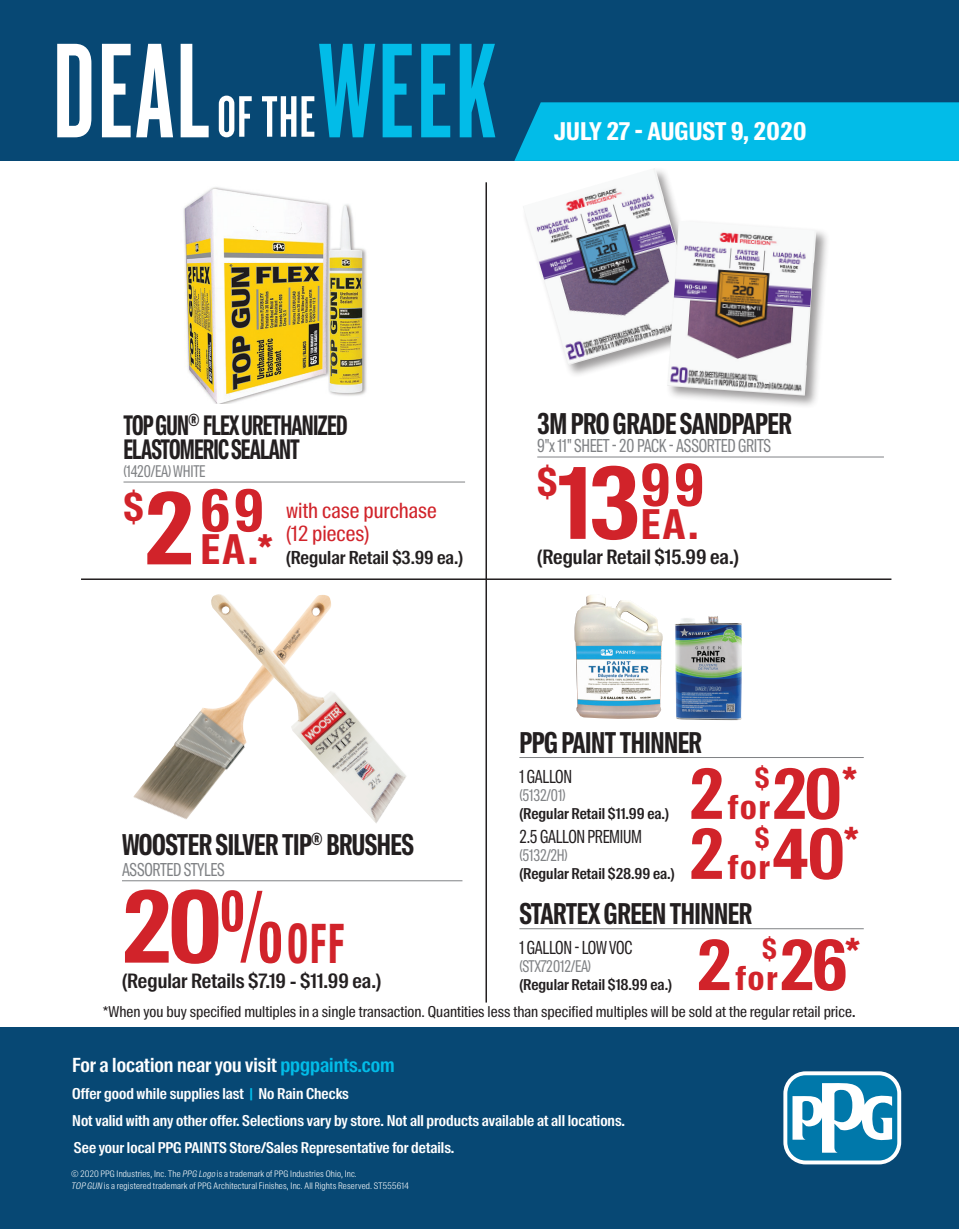
<style>
.page{position:relative;width:959px;height:1229px;background:#fff}
.page>*{position:absolute;margin:0;border:0;box-sizing:border-box;transform-origin:0 0}
.t1{font:700 99px "Suisse Intl Cond";color:#d1232a}
.t2{font:700 69px "Suisse Intl Cond";color:#d1232a}
.t3{font:700 57.75px "Suisse Intl Cond";color:#d1232a}
.t4{font:700 41.1px "Suisse Intl Cond";color:#d1232a}
.t5{font:700 38.55px "Suisse Intl Cond";color:#d1232a}
.t6{font:700 33.3px "Suisse Intl Cond";letter-spacing:.055em;color:#d1232a}
.t7{font:700 28.8px "Suisse Intl Cond";letter-spacing:-.02em;color:#231f20;scale:.83 1}
.t8{font:700 28.05px "Suisse Intl Cond";color:#d1232a}
.t9{font:700 27px/24px "Suisse Intl Cond";letter-spacing:-.04em;color:#231f20;scale:.75 1}
.t10{font:700 24.6px "Suisse Intl Cond";color:#fff}
.t11{font:21px/22.5px "Suisse Intl Cond";color:#d1232a}
.t12{font:600 19.95px "Suisse Intl Cond";color:#231f20}
.t13{font:600 19.5px "Suisse Intl Cond";color:#fff}
.t14{font:18px "Suisse Intl Cond";letter-spacing:-.02em;color:#231f20;scale:.83 1}
.t15{font:600 18px "Suisse Intl Cond";color:#231f20}
.t16{font:17.85px "Suisse Intl Cond";letter-spacing:-.02em;color:#808285;scale:.83 1}
.t17{font:16.2px "Suisse Intl Cond";letter-spacing:-.02em;color:#808285;scale:.83 1}
.t18{font:600 15px/27px "Suisse Intl Cond";color:#fff}
.t19{font:15px "Suisse Intl Cond";color:#231f20}
.t20{font:600 15px "Suisse Intl Cond";color:#231f20}
.t21{font:300 9px/12px "Suisse Intl Cond";letter-spacing:.025em;color:#fff}
.s1{font-size:99px}
.s2{font-size:54px}
.s3{font-size:69px}
.s4{font-size:18px}
.s5{color:#02bce8}
.s6{font-style:italic}
</style>
<div class="page">
<div style="left:0;top:0;width:958px;height:161px;background:#074874"></div>
<svg style="left:219px;top:44px;width:276px;height:93px"></svg>
<svg style="left:57px;top:44px;width:152px;height:93px"></svg>
<svg style="left:514px;top:102px;width:444px;height:59px;background:#02b6e2"></svg>
<div style="left:0;top:1027px;width:958px;height:201px;background:#074874"></div>
<svg style="left:783px;top:1071px;width:118px;height:93px"></svg>
<div style="left:787px;top:1075px;width:110px;height:85px;background:#0078aa;border-radius:18px"></div>
<svg style="left:792px;top:1081px;width:100px;height:71px"></svg>
<hr style="left:123px;top:482px;width:342px;height:1px;background:#808285">
<hr style="left:122px;top:880px;width:340px;height:1px;background:#808285">
<hr style="left:537px;top:457px;width:347px;height:1px;background:#808285">
<hr style="left:81px;top:578px;width:810px;height:2px;background:#231f20">
<hr style="left:485px;top:182px;width:2px;height:820px;background:#231f20">
<img style="left:675px;top:616px;width:67px;height:104px">
<img style="left:574px;top:595px;width:88px;height:124px">
<img style="left:183px;top:187px;width:184px;height:217px">
<div style="left:521px;top:167px;width:193px;height:211px;background:#231f20;opacity:.45"></div>
<img style="left:522px;top:168px;width:178px;height:197px">
<div style="left:665px;top:219px;width:165px;height:190px;background:#231f20;opacity:.45"></div>
<img style="left:667px;top:221px;width:149px;height:174px">
<img style="left:133px;top:708px;width:77px;height:111px">
<img style="left:210px;top:594px;width:196px;height:229px">
<hr style="left:519px;top:757px;width:344px;height:1px;background:#808285">
<hr style="left:519px;top:928px;width:344px;height:1px;background:#808285">
<h3 class="t10" style="left:554px;top:116px;width:254px">JULY 27 - AUGUST 9, 2020</h3>
<h3 class="t9" style="left:123px;top:414px;width:300px">TOP GUN<sup>®</sup> FLEX URETHANIZED<br>ELASTOMERIC SEALANT</h3>
<p class="t17" style="left:123px;top:462px;width:100px">(1420/EA) WHITE</p>
<h3 class="t5" style="left:123px;top:485px;width:22px">$</h3>
<h3 class="t3" style="left:144px;top:477px;width:121px"><span class="s1">2</span>69</h3>
<h3 class="t11" style="left:286px;top:499px;width:152px">with case purchase (12 pieces)</h3>
<h3 class="t4" style="left:200px;top:526px;width:74px">EA.*</h3>
<p class="t15" style="left:286px;top:547px;width:178px">(Regular Retail $3.99 ea.)</p>
<h3 class="t7" style="left:537px;top:407px;width:308px">3M PRO GRADE SANDPAPER</h3>
<p class="t16" style="left:537px;top:435px;width:283px">9"x 11" SHEET - 20 PACK - ASSORTED GRITS</p>
<h3 class="t5" style="left:537px;top:460px;width:22px">$</h3>
<h1 class="t1" style="left:558px;top:446px;width:148px">13<sup>99</sup></h1>
<h3 class="t4" style="left:640px;top:500px;width:59px">EA.</h3>
<h3 class="t12" style="left:537px;top:546px;width:203px">(Regular Retail $15.99 ea.)</h3>
<h3 class="t7" style="left:122px;top:827px;width:353px">WOOSTER SILVER TIP<sup>®</sup> BRUSHES</h3>
<p class="t16" style="left:122px;top:859px;width:125px">ASSORTED STYLES</p>
<h1 class="t1" style="left:122px;top:870px;width:224px">20%<span class="s2">OFF</span></h1>
<h3 class="t12" style="left:122px;top:969px;width:261px">(Regular Retails $7.19 - $11.99 ea.)</h3>
<h3 class="t7" style="left:519px;top:726px;width:222px">PPG PAINT THINNER</h3>
<p class="t14" style="left:519px;top:766px;width:65px">1 GALLON</p>
<p class="t17" style="left:519px;top:785px;width:57px">(5132/01)</p>
<p class="t20" style="left:519px;top:805px;width:151px">(Regular Retail $11.99 ea.)</p>
<h3 class="t8" style="left:754px;top:761px;width:16px">$</h3>
<h2 class="t2" style="left:772px;top:754px;width:86px">20<sup>*</sup></h2>
<h3 class="t6" style="left:689px;top:787px;width:82px"><span class="s3">2</span>for</h3>
<p class="t14" style="left:519px;top:826px;width:149px">2.5 GALLON PREMIUM</p>
<p class="t17" style="left:519px;top:845px;width:60px">(5132/2H)</p>
<p class="t20" style="left:519px;top:865px;width:157px">(Regular Retail $28.99 ea.)</p>
<h3 class="t8" style="left:754px;top:821px;width:16px">$</h3>
<h2 class="t2" style="left:772px;top:814px;width:88px">40<sup>*</sup></h2>
<h3 class="t6" style="left:689px;top:847px;width:82px"><span class="s3">2</span>for</h3>
<h3 class="t7" style="left:519px;top:897px;width:282px">STARTEX GREEN THINNER</h3>
<p class="t14" style="left:519px;top:937px;width:138px">1 GALLON - LOW VOC</p>
<p class="t17" style="left:519px;top:957px;width:88px">(STX72012/EA)</p>
<p class="t20" style="left:519px;top:976px;width:154px">(Regular Retail $18.99 ea.)</p>
<h3 class="t8" style="left:762px;top:932px;width:16px">$</h3>
<h2 class="t2" style="left:779px;top:925px;width:82px">26<sup>*</sup></h2>
<h3 class="t6" style="left:697px;top:959px;width:82px"><span class="s3">2</span>for</h3>
<p class="t19" style="left:103px;top:1003px;width:754px">*When you buy specified multiples in a single transaction. Quantities less than specified multiples will be sold at the regular retail price<span class="s4">.</span></p>
<h3 class="t13" style="left:72px;top:1053px;width:324px">For a location near you visit <span class="s5">ppgpaints.com</span></h3>
<p class="t18" style="left:72px;top:1080px;width:554px">Offer good while supplies last <span class="s5">|</span> No Rain Checks<br>Not valid with any other offer. Selections vary by store. Not all products available at all locations.<br>See your local PPG PAINTS Store/Sales Representative for details.</p>
<p class="t21" style="left:71px;top:1168px;width:339px">© 2020 PPG Industries, Inc. The <span class="s6">PPG Logo</span> is a trademark of PPG Industries Ohio, Inc.<br><span class="s6">TOP GUN</span> is a registered trademark of PPG Architectural Finishes, Inc. All Rights Reserved. ST555614</p>
</div>
